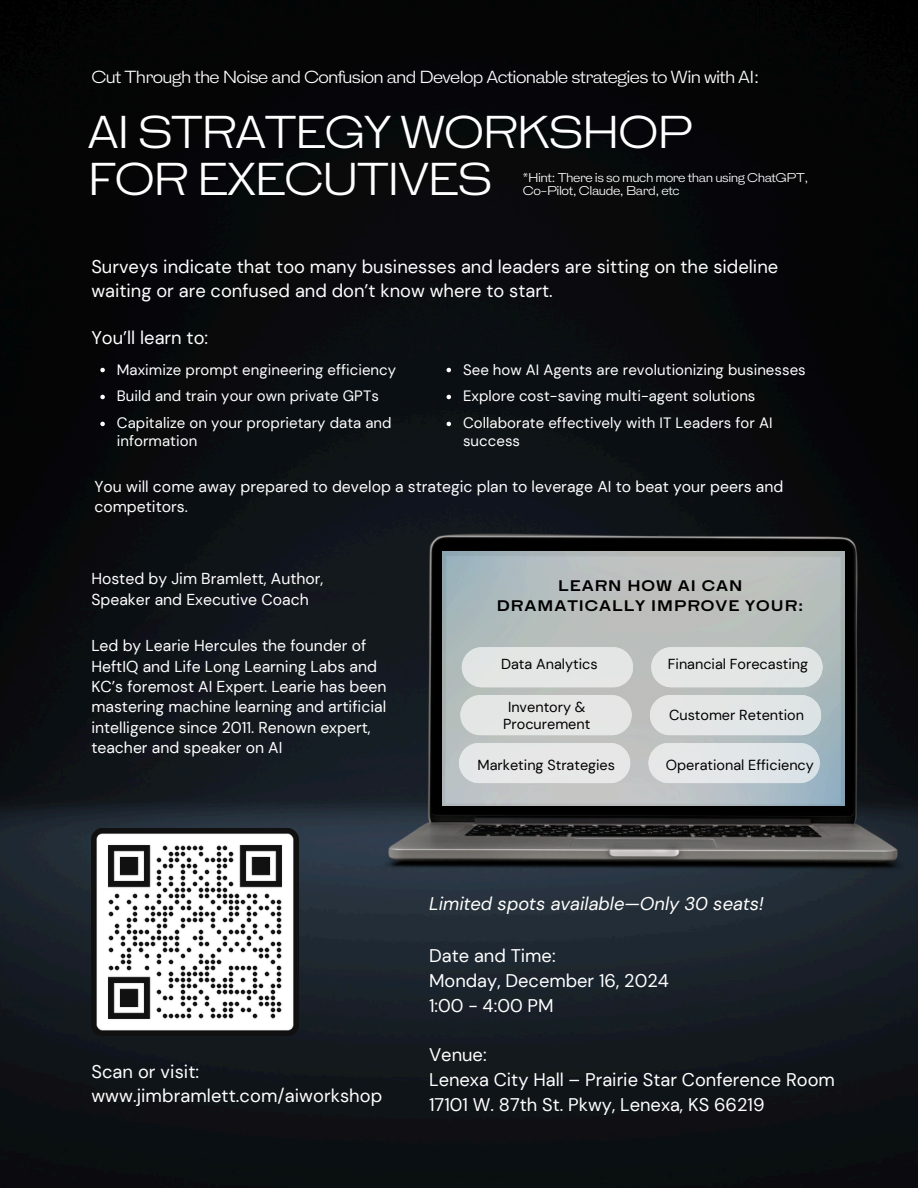
<style>
.page{position:relative;width:918px;height:1188px;background:#fff}
.page>*{position:absolute;margin:0;border:0;box-sizing:border-box;transform-origin:0 0}
.t1{font:43.35px/47.2px "HK Gothic";letter-spacing:-.04em;color:#fff}
.t2{font:18.3px/24.8px "DM Sans";color:#fff}
.t3{font:italic 18.3px "DM Sans";color:#fff}
.t4{font:16.5px "HK Gothic";letter-spacing:-.04em;color:#fff}
.t5{font:15.75px/20.4px "DM Sans";color:#fff}
.t6{font:15px/18px "DM Sans";letter-spacing:.005em;color:#fff}
.t7{font:14.4px/16.8px "DM Sans";color:#000;text-align:center}
.t8{font:700 14.4px/19.5px "HK Gothic";letter-spacing:.07em;color:#000;text-align:center}
.t9{font:12px/13px "HK Gothic";letter-spacing:-.04em;color:#fff}
</style>
<div class="page">
<img style="left:0;top:0;width:918px;height:1188px">
<img style="left:378px;top:534px;width:529px;height:339px">
<img style="left:443px;top:552px;width:401px;height:253px">
<div style="left:651px;top:647px;width:171px;height:40px;background:#e3e6e5"></div>
<div style="left:650px;top:695px;width:171px;height:40px;background:#e3e6e5"></div>
<svg style="left:649px;top:743px;width:170px;height:40px;background:#dfe3e6"></svg>
<div style="left:462px;top:647px;width:171px;height:40px;background:#e4e6e5"></div>
<div style="left:460px;top:695px;width:171px;height:40px;background:#e5e6e5"></div>
<div style="left:459px;top:743px;width:171px;height:40px;background:#e7e7e7"></div>
<svg style="left:100px;top:368px;width:5px;height:4px"></svg>
<svg style="left:100px;top:395px;width:5px;height:4px"></svg>
<svg style="left:100px;top:422px;width:5px;height:4px"></svg>
<svg style="left:447px;top:368px;width:4px;height:4px"></svg>
<svg style="left:447px;top:395px;width:4px;height:4px"></svg>
<svg style="left:447px;top:422px;width:4px;height:4px"></svg>
<img style="left:91px;top:829px;width:207px;height:207px">
<h2 class="t4" style="left:91px;top:69px;width:670px">Cut Through the Noise and Confusion and Develop Actionable strategies to Win with AI:</h2>
<h1 class="t1" style="left:87px;top:112px;width:607px">AI STRATEGY WORKSHOP<br>FOR EXECUTIVES</h1>
<h2 class="t9" style="left:523px;top:172px;width:287px">*Hint: There is so much more than using ChatGPT,<br>Co-Pilot, Claude, Bard, etc</h2>
<h2 class="t2" style="left:91px;top:255px;width:688px;line-height:23.7px">Surveys indicate that too many businesses and leaders are sitting on the sideline waiting or are confused and don’t know where to start.</h2>
<p class="t2" style="left:91px;top:325px;width:118px">You’ll learn to:</p>
<p class="t6" style="left:117px;top:360px;width:281px">Maximize prompt engineering efficiency</p>
<p class="t6" style="left:117px;top:387px;width:264px">Build and train your own private GPTs</p>
<p class="t6" style="left:117px;top:414px;width:276px">Capitalize on your proprietary data and information</p>
<p class="t6" style="left:463px;top:360px;width:344px">See how AI Agents are revolutionizing businesses</p>
<p class="t6" style="left:463px;top:387px;width:294px">Explore cost-saving multi-agent solutions</p>
<h3 class="t6" style="left:463px;top:414px;width:311px">Collaborate effectively with IT Leaders for AI success</h3>
<h3 class="t5" style="left:94px;top:476px;width:690px">You will come away prepared to develop a strategic plan to leverage AI to beat your peers and competitors.</h3>
<h3 class="t5" style="left:91px;top:569px;width:234px">Hosted by Jim Bramlett, Author,<br>Speaker and Executive Coach</h3>
<h3 class="t5" style="left:91px;top:636px;width:297px">Led by Learie Hercules the founder of HeftIQ and Life Long Learning Labs and KC’s foremost AI Expert. Learie has been mastering machine learning and artificial intelligence since 2011. Renown expert, teacher and speaker on AI</h3>
<p class="t8" style="left:497px;top:577px;width:308px">LEARN HOW AI CAN<br>DRAMATICALLY IMPROVE YOUR:</p>
<p class="t7" style="left:501px;top:656px;width:98px">Data Analytics</p>
<h4 class="t7" style="left:668px;top:656px;width:142px">Financial Forecasting</h4>
<h5 class="t7" style="left:503px;top:698px;width:89px">Inventory &amp;<br>Procurement</h5>
<h5 class="t7" style="left:669px;top:707px;width:137px">Customer Retention</h5>
<h5 class="t7" style="left:477px;top:757px;width:139px">Marketing Strategies</h5>
<h5 class="t7" style="left:666px;top:757px;width:150px">Operational Efficiency</h5>
<p class="t2" style="left:91px;top:1060px;width:292px;line-height:23.7px">Scan or visit: www.jimbramlett.com/aiworkshop</p>
<p class="t3" style="left:429px;top:892px;width:336px">Limited spots available—Only 30 seats!</p>
<h5 class="t2" style="left:429px;top:943px;width:241px">Date and Time:<br>Monday, December 16, 2024<br>1:00 - 4:00 PM</h5>
<h5 class="t2" style="left:429px;top:1042px;width:407px">Venue:<br>Lenexa City Hall – Prairie Star Conference Room<br>17101 W. 87th St. Pkwy, Lenexa, KS 66219</h5>
</div>
